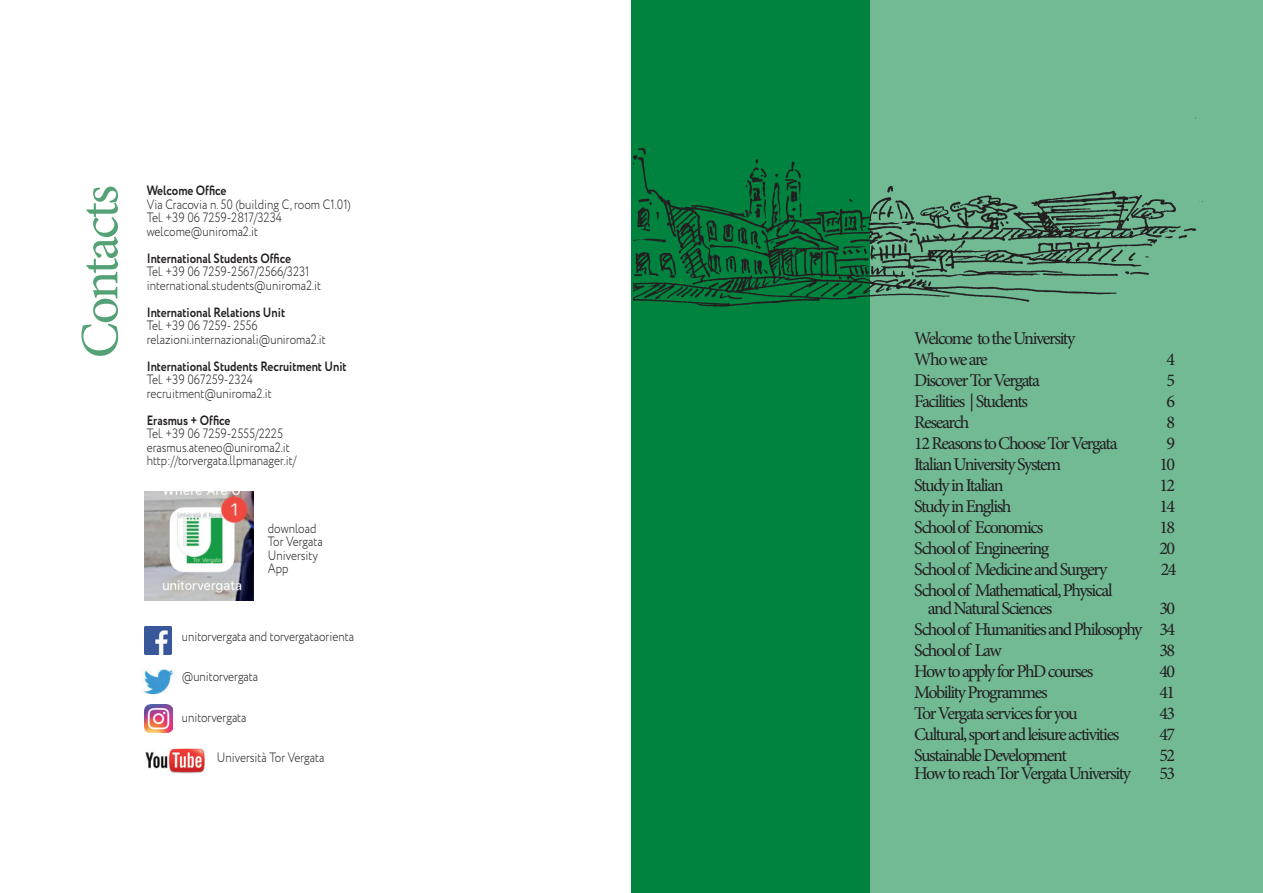
<style>
.page{position:relative;width:1263px;height:893px;background:#fff}
.page>*{position:absolute;margin:0;border:0;box-sizing:border-box;transform-origin:0 0}
.t1{font:54px "Minion Pro";letter-spacing:-.05em;color:#53a174}
.t2{font:18px/21px "Minion Pro";letter-spacing:-.075em;color:#231f20}
.t3{font:300 13.5px/13.5px "Circe";color:#231f20;scale:.85 1}
.t4{font:700 13.5px "Circe";color:#231f20;scale:.85 1}
</style>
<div class="page">
<img style="left:145px;top:626px;width:27px;height:28px">
<img style="left:141px;top:669px;width:34px;height:26px">
<img style="left:145px;top:705px;width:27px;height:27px">
<img style="left:145px;top:748px;width:60px;height:26px">
<img style="left:145px;top:491px;width:109px;height:109px">
<div style="left:631px;top:0;width:632px;height:893px;background:#00833e"></div>
<div style="left:869px;top:0;width:394px;height:893px;background:#72ba94"></div>
<img style="left:633px;top:95px;width:570px;height:216px">
<h1 class="t1" style="left:64px;top:358px;width:175px;rotate:-90deg">Contacts</h1>
<p class="t4" style="left:147px;top:182px;width:95px">Welcome Office</p>
<p class="t3" style="left:147px;top:198px;width:242px">Via Cracovia n. 50 (building C, room C1.01)<br>Tel. +39 06 7259-2817/3234 welcome@uniroma2.it</p>
<p class="t4" style="left:147px;top:249px;width:171px">International Students Office</p>
<p class="t3" style="left:147px;top:265px;width:207px">Tel. +39 06 7259-2567/2566/3231 international.students@uniroma2.it</p>
<p class="t4" style="left:147px;top:303px;width:164px">International Relations Unit</p>
<p class="t3" style="left:147px;top:319px;width:212px">Tel. +39 06 7259- 2556 relazioni.internazionali@uniroma2.it</p>
<p class="t4" style="left:147px;top:357px;width:237px">International Students Recruitment Unit</p>
<p class="t3" style="left:147px;top:373px;width:149px">Tel. +39 067259-2324 recruitment@uniroma2.it</p>
<p class="t4" style="left:147px;top:411px;width:100px">Erasmus + Office</p>
<p class="t3" style="left:147px;top:427px;width:178px">Tel. +39 06 7259-2555/2225 erasmus.ateneo@uniroma2.it http://torvergata.llpmanager.it/</p>
<p class="t3" style="left:268px;top:522px;width:66px">download<br>Tor Vergata<br>University<br>App</p>
<p class="t3" style="left:182px;top:630px;width:204px">unitorvergata and torvergataorienta</p>
<p class="t3" style="left:182px;top:670px;width:91px">@unitorvergata</p>
<p class="t3" style="left:182px;top:711px;width:78px">unitorvergata</p>
<p class="t3" style="left:217px;top:751px;width:128px">Università Tor Vergata</p>
<p class="t2" style="left:914px;top:327px;width:163px">Welcome to the University<br>Who we are</p>
<p class="t2" style="left:1166px;top:348px;width:10px">4</p>
<p class="t2" style="left:914px;top:369px;width:127px">Discover Tor Vergata</p>
<p class="t2" style="left:1166px;top:369px;width:10px">5</p>
<p class="t2" style="left:914px;top:390px;width:115px">Facilities | Students</p>
<p class="t2" style="left:1166px;top:390px;width:10px">6</p>
<p class="t2" style="left:914px;top:411px;width:57px">Research</p>
<p class="t2" style="left:1166px;top:411px;width:10px">8</p>
<p class="t2" style="left:914px;top:432px;width:205px">12 Reasons to Choose Tor Vergata</p>
<p class="t2" style="left:1166px;top:432px;width:10px">9</p>
<p class="t2" style="left:914px;top:453px;width:149px">Italian University System</p>
<p class="t2" style="left:1159px;top:453px;width:17px">10</p>
<p class="t2" style="left:914px;top:474px;width:91px">Study in Italian</p>
<p class="t2" style="left:1159px;top:474px;width:17px">12</p>
<p class="t2" style="left:914px;top:496px;width:99px">Study in English</p>
<p class="t2" style="left:1159px;top:496px;width:17px">14</p>
<p class="t2" style="left:914px;top:517px;width:131px">School of Economics</p>
<p class="t2" style="left:1159px;top:517px;width:17px">18</p>
<p class="t2" style="left:914px;top:538px;width:137px">School of Engineering</p>
<p class="t2" style="left:1159px;top:538px;width:17px">20</p>
<p class="t2" style="left:914px;top:559px;width:195px">School of Medicine and Surgery</p>
<p class="t2" style="left:1161px;top:559px;width:17px">24</p>
<p class="t2" style="left:928px;top:581px;width:186px;line-height:18px;text-indent:-14px">School of Mathematical, Physical and Natural Sciences</p>
<p class="t2" style="left:914px;top:598px;width:262px;text-align:justify;text-indent:245px">30<br>School of Humanities and Philosophy 34<br>School of Law</p>
<p class="t2" style="left:1159px;top:640px;width:17px">38</p>
<p class="t2" style="left:914px;top:661px;width:181px">How to apply for PhD courses</p>
<p class="t2" style="left:1159px;top:661px;width:17px">40</p>
<p class="t2" style="left:914px;top:682px;width:135px">Mobility Programmes</p>
<p class="t2" style="left:1159px;top:682px;width:17px">41</p>
<p class="t2" style="left:914px;top:703px;width:165px">Tor Vergata services for you</p>
<p class="t2" style="left:1159px;top:703px;width:17px">43</p>
<p class="t2" style="left:914px;top:724px;width:207px">Cultural, sport and leisure activities</p>
<p class="t2" style="left:1159px;top:724px;width:17px">47</p>
<p class="t2" style="left:914px;top:745px;width:154px">Sustainable Development</p>
<p class="t2" style="left:1159px;top:745px;width:17px">52</p>
<p class="t2" style="left:914px;top:763px;width:218px">How to reach Tor Vergata University</p>
<p class="t2" style="left:1159px;top:763px;width:17px">53</p>
</div>
